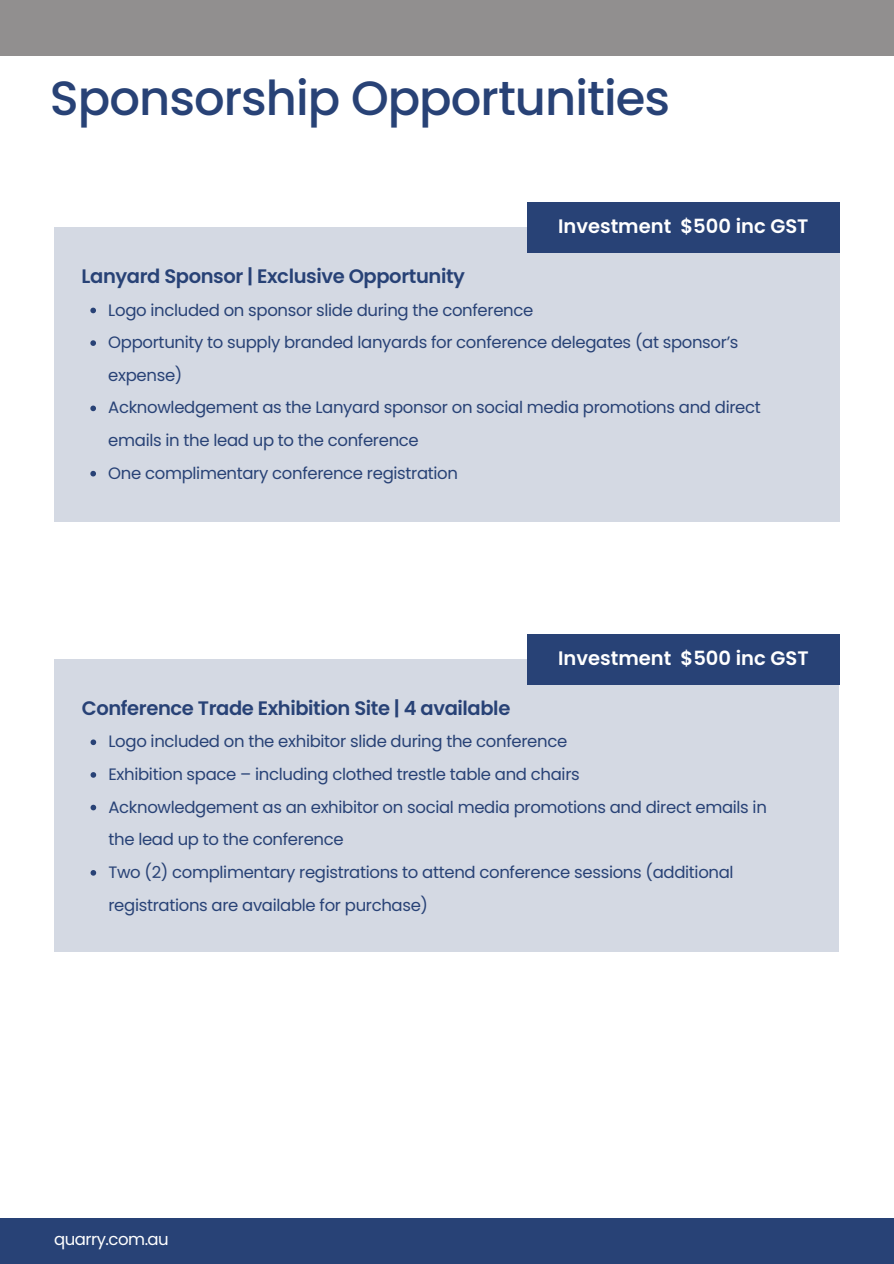
<style>
.page{position:relative;width:894px;height:1264px;background:#fff}
.page>*{position:absolute;margin:0;border:0;box-sizing:border-box;transform-origin:0 0}
.t1{font:500 48px "Poppins";letter-spacing:-.02em;color:#284276}
.t2{font:600 19.5px "Poppins";letter-spacing:-.02em;color:#284276}
.t3{font:600 19.5px "Poppins";color:#fff}
.t4{font:16.5px/32.7px "Poppins";letter-spacing:-.02em;color:#284276}
.t5{font:16.5px "Poppins";letter-spacing:-.03em;color:#fff}
</style>
<div class="page">
<div style="left:0;top:0;width:893px;height:56px;background:#918f8f"></div>
<div style="left:0;top:1217px;width:893px;height:46px;background:#284276"></div>
<div style="left:54px;top:227px;width:785px;height:294px;background:#d4d9e3"></div>
<svg style="left:90px;top:307px;width:6px;height:6px"></svg>
<svg style="left:90px;top:340px;width:6px;height:6px"></svg>
<svg style="left:90px;top:405px;width:6px;height:6px"></svg>
<svg style="left:90px;top:471px;width:6px;height:5px"></svg>
<div style="left:527px;top:202px;width:312px;height:50px;background:#284276"></div>
<div style="left:54px;top:659px;width:784px;height:292px;background:#d4d9e3"></div>
<svg style="left:90px;top:739px;width:6px;height:6px"></svg>
<svg style="left:90px;top:772px;width:6px;height:5px"></svg>
<svg style="left:90px;top:804px;width:6px;height:6px"></svg>
<svg style="left:90px;top:870px;width:6px;height:5px"></svg>
<div style="left:527px;top:634px;width:312px;height:50px;background:#284276"></div>
<h1 class="t1" style="left:50px;top:64px;width:621px">Sponsorship Opportunities</h1>
<h2 class="t3" style="left:558px;top:212px;width:252px">Investment $500 inc GST</h2>
<h2 class="t2" style="left:82px;top:262px;width:385px">Lanyard Sponsor | Exclusive Opportunity</h2>
<p class="t4" style="left:108px;top:293px;width:426px">Logo included on sponsor slide during the conference</p>
<p class="t4" style="left:108px;top:326px;width:631px">Opportunity to supply branded lanyards for conference delegates (at sponsor’s expense)</p>
<p class="t4" style="left:108px;top:391px;width:653px">Acknowledgement as the Lanyard sponsor on social media promotions and direct emails in the lead up to the conference</p>
<p class="t4" style="left:108px;top:456px;width:351px">One complimentary conference registration</p>
<p class="t3" style="left:558px;top:644px;width:252px">Investment $500 inc GST</p>
<h2 class="t2" style="left:82px;top:694px;width:430px">Conference Trade Exhibition Site | 4 available</h2>
<p class="t4" style="left:108px;top:725px;width:460px">Logo included on the exhibitor slide during the conference</p>
<p class="t4" style="left:108px;top:757px;width:472px">Exhibition space – including clothed trestle table and chairs</p>
<p class="t4" style="left:108px;top:790px;width:659px">Acknowledgement as an exhibitor on social media promotions and direct emails in the lead up to the conference</p>
<p class="t4" style="left:108px;top:855px;width:626px">Two (2) complimentary registrations to attend conference sessions (additional registrations are available for purchase)</p>
<h2 class="t5" style="left:54px;top:1227px;width:116px">quarry.com.au</h2>
</div>
